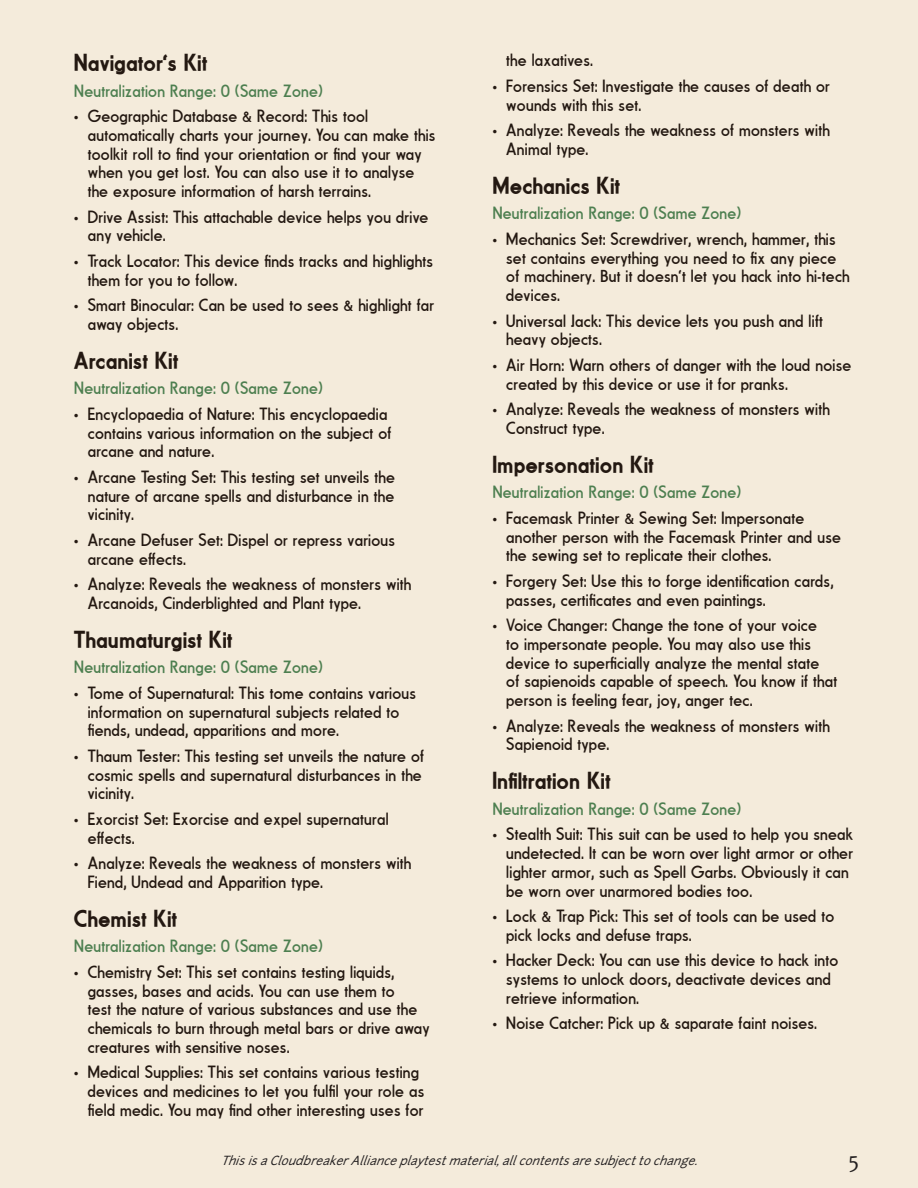
<style>
.page{position:relative;width:918px;height:1188px;background:#f4ebdb}
.page>*{position:absolute;margin:0;border:0;box-sizing:border-box;transform-origin:0 0}
.SUBTITLE{font:24px "Fundamental Brigade Schwer";letter-spacing:.015em;color:#231811}
.t1{font:21px "Andada";color:#231f20}
.t2{font:17.25px/18.8px "Fundamental Brigade";letter-spacing:.015em;color:#231811}
.SUBTITLE-2{font:17.25px "Fundamental Brigade";letter-spacing:.015em;color:#4d7f50}
.t3{font:italic 12px "Junction";color:#231f20}
</style>
<div class="page">
<p class="SUBTITLE" style="left:74px;top:48px;width:134px">Navigator’s Kit</p>
<p class="SUBTITLE-2" style="left:74px;top:80px;width:250px">Neutralization Range: 0 (Same Zone)</p>
<p class="t2" style="left:88px;top:107px;width:349px;text-indent:-14px">• Geographic Database &amp; Record: This tool automatically charts your journey. You can make this toolkit roll to find your orientation or find your way when you get lost. You can also use it to analyse the exposure information of harsh terrains.</p>
<p class="t2" style="left:88px;top:207px;width:342px;text-indent:-14px">• Drive Assist: This attachable device helps you drive any vehicle.</p>
<p class="t2" style="left:88px;top:251px;width:347px;text-indent:-14px">• Track Locator: This device finds tracks and highlights them for you to follow.</p>
<p class="t2" style="left:88px;top:296px;width:348px;text-indent:-14px">• Smart Binocular: Can be used to sees &amp; highlight far away objects.</p>
<p class="SUBTITLE" style="left:74px;top:346px;width:105px">Arcanist Kit</p>
<p class="SUBTITLE-2" style="left:74px;top:378px;width:250px">Neutralization Range: 0 (Same Zone)</p>
<p class="t2" style="left:88px;top:404px;width:305px;text-indent:-14px">• Encyclopaedia of Nature: This encyclopaedia contains various information on the subject of arcane and nature.</p>
<p class="t2" style="left:88px;top:467px;width:309px;text-align:justify;text-indent:-14px">• Arcane Testing Set: This testing set unveils the nature of arcane spells and disturbance in the vicinity.</p>
<p class="t2" style="left:88px;top:530px;width:309px;text-indent:-14px">• Arcane Defuser Set: Dispel or repress various arcane effects.</p>
<p class="t2" style="left:88px;top:575px;width:325px;text-indent:-14px">• Analyze: Reveals the weakness of monsters with<br>Arcanoids, Cinderblighted and Plant type.</p>
<p class="SUBTITLE" style="left:74px;top:625px;width:160px">Thaumaturgist Kit</p>
<p class="SUBTITLE-2" style="left:74px;top:657px;width:250px">Neutralization Range: 0 (Same Zone)</p>
<p class="t2" style="left:88px;top:683px;width:330px;text-indent:-14px">• Tome of Supernatural: This tome contains various information on supernatural subjects related to fiends, undead, apparitions and more.</p>
<p class="t2" style="left:88px;top:746px;width:338px;text-indent:-14px">• Thaum Tester: This testing set unveils the nature of cosmic spells and supernatural disturbances in the vicinity.</p>
<p class="t2" style="left:88px;top:809px;width:302px;text-indent:-14px">• Exorcist Set: Exorcise and expel supernatural effects.</p>
<p class="t2" style="left:88px;top:854px;width:325px;text-indent:-14px">• Analyze: Reveals the weakness of monsters with<br>Fiend, Undead and Apparition type.</p>
<p class="SUBTITLE" style="left:74px;top:904px;width:104px">Chemist Kit</p>
<p class="SUBTITLE-2" style="left:74px;top:936px;width:250px">Neutralization Range: 0 (Same Zone)</p>
<p class="t2" style="left:88px;top:962px;width:343px;text-indent:-14px">• Chemistry Set: This set contains testing liquids, gasses, bases and acids. You can use them to<br>test the nature of various substances and use the chemicals to burn through metal bars or drive away creatures with sensitive noses.</p>
<p class="t2" style="left:88px;top:1063px;width:338px;text-indent:-14px">• Medical Supplies: This set contains various testing devices and medicines to let you fulfil your role as field medic. You may find other interesting uses for</p>
<p class="t2" style="left:506px;top:51px;width:88px">the laxatives.</p>
<p class="t2" style="left:506px;top:76px;width:325px;text-indent:-14px">• Forensics Set: Investigate the causes of death or wounds with this set.</p>
<p class="t2" style="left:506px;top:121px;width:325px;text-indent:-14px">• Analyze: Reveals the weakness of monsters with<br>Animal type.</p>
<p class="SUBTITLE" style="left:493px;top:171px;width:129px">Mechanics Kit</p>
<p class="SUBTITLE-2" style="left:493px;top:203px;width:250px">Neutralization Range: 0 (Same Zone)</p>
<p class="t2" style="left:506px;top:229px;width:345px;text-indent:-14px">• Mechanics Set: Screwdriver, wrench, hammer, this set contains everything you need to fix any piece of machinery. But it doesn’t let you hack into hi-tech devices.</p>
<p class="t2" style="left:506px;top:311px;width:318px;text-indent:-14px">• Universal Jack: This device lets you push and lift heavy objects.</p>
<p class="t2" style="left:506px;top:355px;width:346px;text-indent:-14px">• Air Horn: Warn others of danger with the loud noise created by this device or use it for pranks.</p>
<p class="t2" style="left:506px;top:400px;width:325px;text-indent:-14px">• Analyze: Reveals the weakness of monsters with<br>Construct type.</p>
<p class="SUBTITLE" style="left:493px;top:450px;width:162px">Impersonation Kit</p>
<p class="SUBTITLE-2" style="left:493px;top:482px;width:250px">Neutralization Range: 0 (Same Zone)</p>
<p class="t2" style="left:506px;top:508px;width:336px;text-indent:-14px">• Facemask Printer &amp; Sewing Set: Impersonate another person with the Facemask Printer and use the sewing set to replicate their clothes.</p>
<p class="t2" style="left:506px;top:571px;width:329px;text-indent:-14px">• Forgery Set: Use this to forge identification cards, passes, certificates and even paintings.</p>
<p class="t2" style="left:506px;top:616px;width:332px;text-indent:-14px">• Voice Changer: Change the tone of your voice<br>to impersonate people. You may also use this device to superficially analyze the mental state<br>of sapienoids capable of speech. You know if that person is feeling fear, joy, anger tec.</p>
<p class="t2" style="left:506px;top:716px;width:325px;text-indent:-14px">• Analyze: Reveals the weakness of monsters with<br>Sapienoid type.</p>
<p class="SUBTITLE" style="left:493px;top:767px;width:119px">Infiltration Kit</p>
<p class="SUBTITLE-2" style="left:493px;top:799px;width:250px">Neutralization Range: 0 (Same Zone)</p>
<p class="t2" style="left:506px;top:825px;width:348px;text-indent:-14px">• Stealth Suit: This suit can be used to help you sneak undetected. It can be worn over light armor or other lighter armor, such as Spell Garbs. Obviously it can be worn over unarmored bodies too.</p>
<p class="t2" style="left:506px;top:907px;width:330px;text-indent:-14px">• Lock &amp; Trap Pick: This set of tools can be used to pick locks and defuse traps.</p>
<p class="t2" style="left:506px;top:951px;width:334px;text-indent:-14px">• Hacker Deck: You can use this device to hack into systems to unlock doors, deactivate devices and retrieve information.</p>
<p class="t2" style="left:493px;top:1014px;width:326px">• Noise Catcher: Pick up &amp; saparate faint noises.</p>
<p class="t3" style="left:221px;top:1153px;width:483px">ThisisaCloudbreakerAllianceplaytestmaterial,allcontentsaresubjecttochange.</p>
<p class="t1" style="left:848px;top:1150px;width:12px">5</p>
</div>
